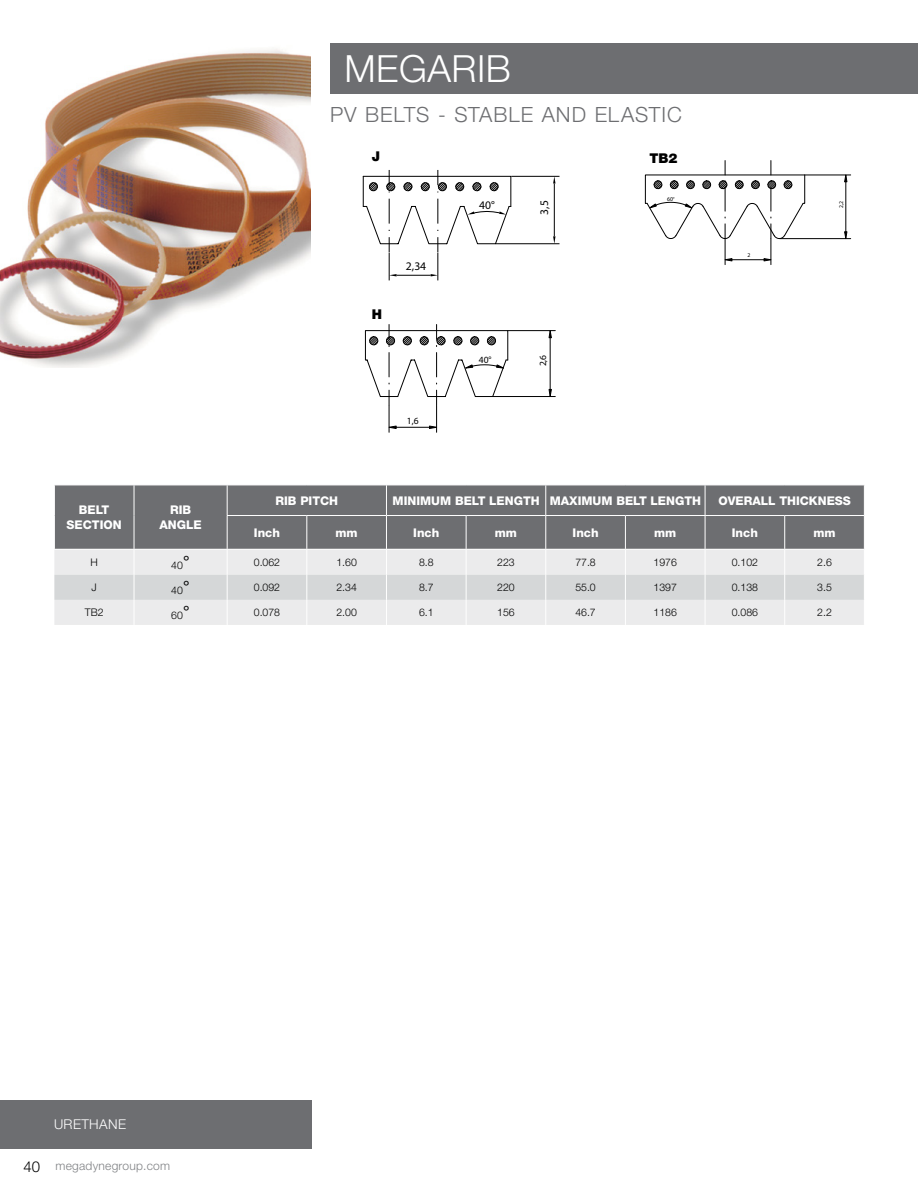
<style>
.page{position:relative;width:918px;height:1188px;background:#fff}
.page>*{position:absolute;margin:0;border:0;box-sizing:border-box;transform-origin:0 0}
.t1{font:300 37.5px "Helvetica Neue LT Std";letter-spacing:.015em;color:#fff}
.t2{font:300 21px "Helvetica Neue LT Std";letter-spacing:.045em;color:#6d6e71}
.t3{font:300 13.5px "Helvetica Neue LT Std";letter-spacing:.03em;color:#fff}
.t4{font:900 13.5px "Helvetica Neue LT Std";color:#000}
.t5{font:800 12px/14.4px "Helvetica Neue LT Std";color:#fff;text-align:center}
.t6{font:300 12px "Helvetica Neue LT Std";letter-spacing:.02em;color:#808285}
.t7{font:11.7px "Myriad Pro";color:#000}
.t8{font:300 10.5px "Helvetica Neue LT Std";color:#000}
.t9{font:9.6px "Myriad Pro";color:#000}
.t10{font:5.7px "Myriad Pro";color:#000}
.s1{font-family:"Arial";font-weight:400;font-size:18px}
.s2{font-size:15px;color:#000}
</style>
<div class="page">
<div style="left:330px;top:44px;width:588px;height:50px;background:#6d6e71"></div>
<hr style="left:554px;top:184px;width:1px;height:52px;background:#000">
<hr style="left:496px;top:243px;width:64px;height:1px;background:#000">
<hr style="left:511px;top:176px;width:49px;height:1px;background:#000">
<svg style="left:553px;top:176px;width:3px;height:8px"></svg>
<svg style="left:553px;top:236px;width:3px;height:8px"></svg>
<svg style="left:363px;top:170px;width:148px;height:110px"></svg>
<hr style="left:363px;top:176px;width:1px;height:30px;background:#000">
<hr style="left:805px;top:175px;width:46px;height:1px;background:#000">
<hr style="left:780px;top:238px;width:71px;height:1px;background:#000">
<hr style="left:846px;top:182px;width:1px;height:50px;background:#000">
<svg style="left:844px;top:174px;width:4px;height:9px"></svg>
<svg style="left:844px;top:231px;width:4px;height:8px"></svg>
<svg style="left:645px;top:161px;width:160px;height:104px"></svg>
<hr style="left:508px;top:330px;width:47px;height:1px;background:#000">
<hr style="left:493px;top:396px;width:62px;height:1px;background:#000">
<hr style="left:550px;top:338px;width:1px;height:51px;background:#000">
<svg style="left:548px;top:330px;width:4px;height:8px"></svg>
<svg style="left:548px;top:389px;width:4px;height:7px"></svg>
<svg style="left:365px;top:324px;width:143px;height:108px"></svg>
<img style="left:0;top:49px;width:310px;height:319px">
<div style="left:55px;top:486px;width:809px;height:63px;background:#6d6e71"></div>
<hr style="left:134px;top:485px;width:1px;height:31px;background:#fff">
<hr style="left:134px;top:516px;width:1px;height:33px;background:#fff">
<hr style="left:227px;top:485px;width:1px;height:30px;background:#fff">
<hr style="left:386px;top:485px;width:1px;height:30px;background:#fff">
<hr style="left:545px;top:485px;width:1px;height:30px;background:#fff">
<hr style="left:705px;top:485px;width:1px;height:30px;background:#fff">
<hr style="left:227px;top:515px;width:80px;height:1px;background:#fff">
<hr style="left:227px;top:516px;width:1px;height:33px;background:#fff">
<hr style="left:307px;top:515px;width:79px;height:1px;background:#fff">
<hr style="left:306px;top:516px;width:1px;height:33px;background:#fff">
<hr style="left:386px;top:515px;width:80px;height:1px;background:#fff">
<hr style="left:386px;top:516px;width:1px;height:33px;background:#fff">
<hr style="left:466px;top:515px;width:80px;height:1px;background:#fff">
<hr style="left:466px;top:516px;width:1px;height:33px;background:#fff">
<hr style="left:546px;top:515px;width:79px;height:1px;background:#fff">
<hr style="left:545px;top:516px;width:1px;height:33px;background:#fff">
<hr style="left:625px;top:515px;width:80px;height:1px;background:#fff">
<hr style="left:625px;top:516px;width:1px;height:33px;background:#fff">
<hr style="left:705px;top:515px;width:80px;height:1px;background:#fff">
<hr style="left:705px;top:516px;width:1px;height:33px;background:#fff">
<hr style="left:785px;top:515px;width:80px;height:1px;background:#fff">
<hr style="left:784px;top:516px;width:1px;height:33px;background:#fff">
<svg style="left:54px;top:550px;width:810px;height:75px"></svg>
<div style="left:0;top:1100px;width:312px;height:48px;background:#6d6e71"></div>
<h1 class="t1" style="left:345px;top:46px;width:168px">MEGARIB</h1>
<h2 class="t2" style="left:330px;top:102px;width:353px">PV BELTS - STABLE AND ELASTIC</h2>
<p class="t5" style="left:67px;top:503px;width:57px">BELT<br>SECTION</p>
<p class="t5" style="left:159px;top:503px;width:44px">RIB<br>ANGLE</p>
<p class="t4" style="left:372px;top:148px;width:10px">J</p>
<p class="t4" style="left:650px;top:150px;width:30px">TB2</p>
<p class="t4" style="left:372px;top:307px;width:12px">H</p>
<p class="t7" style="left:406px;top:259px;width:22px">2,34</p>
<p class="t9" style="left:407px;top:415px;width:13px">1,6</p>
<p class="t7" style="left:479px;top:198px;width:17px">40°</p>
<p class="t7" style="left:537px;top:215px;width:16px;rotate:-90deg">3,5</p>
<p class="t9" style="left:479px;top:354px;width:14px">40°</p>
<p class="t9" style="left:537px;top:366px;width:13px;rotate:-90deg">2,6</p>
<p class="t10" style="left:667px;top:196px;width:9px">60°</p>
<p class="t10" style="left:747px;top:252px;width:4px">2</p>
<p class="t10" style="left:838px;top:208px;width:9px;rotate:-90deg">2,2</p>
<p class="t5" style="left:275px;top:493px;width:64px">RIB PITCH</p>
<p class="t5" style="left:393px;top:493px;width:310px">MINIMUM BELT LENGTH MAXIMUM BELT LENGTH</p>
<p class="t5" style="left:718px;top:493px;width:134px">OVERALL THICKNESS</p>
<p class="t5" style="left:254px;top:525px;width:28px">Inch</p>
<p class="t5" style="left:336px;top:525px;width:24px">mm</p>
<p class="t5" style="left:413px;top:525px;width:28px">Inch</p>
<p class="t5" style="left:495px;top:525px;width:24px">mm</p>
<p class="t5" style="left:573px;top:525px;width:28px">Inch</p>
<p class="t5" style="left:654px;top:525px;width:24px">mm</p>
<p class="t5" style="left:732px;top:525px;width:28px">Inch</p>
<p class="t5" style="left:813px;top:525px;width:24px">mm</p>
<p class="t8" style="left:91px;top:556px;width:9px">H</p>
<p class="t8" style="left:171px;top:559px;width:20px">40<span class="s1">°</span></p>
<p class="t8" style="left:254px;top:556px;width:28px">0.062</p>
<p class="t8" style="left:336px;top:556px;width:22px">1.60</p>
<p class="t8" style="left:419px;top:556px;width:16px">8.8</p>
<p class="t8" style="left:497px;top:556px;width:19px">223</p>
<p class="t8" style="left:575px;top:556px;width:22px">77.8</p>
<p class="t8" style="left:654px;top:556px;width:25px">1976</p>
<p class="t8" style="left:732px;top:556px;width:28px">0.102</p>
<p class="t8" style="left:817px;top:556px;width:16px">2.6</p>
<p class="t8" style="left:92px;top:581px;width:7px">J</p>
<p class="t8" style="left:171px;top:584px;width:20px">40<span class="s1">°</span></p>
<p class="t8" style="left:254px;top:581px;width:28px">0.092</p>
<p class="t8" style="left:336px;top:581px;width:22px">2.34</p>
<p class="t8" style="left:419px;top:581px;width:16px">8.7</p>
<p class="t8" style="left:497px;top:581px;width:19px">220</p>
<p class="t8" style="left:575px;top:581px;width:22px">55.0</p>
<p class="t8" style="left:654px;top:581px;width:25px">1397</p>
<p class="t8" style="left:732px;top:581px;width:28px">0.138</p>
<p class="t8" style="left:817px;top:581px;width:16px">3.5</p>
<p class="t8" style="left:85px;top:606px;width:20px">TB2</p>
<p class="t8" style="left:171px;top:609px;width:20px">60<span class="s1">°</span></p>
<p class="t8" style="left:254px;top:606px;width:28px">0.078</p>
<p class="t8" style="left:336px;top:606px;width:22px">2.00</p>
<p class="t8" style="left:419px;top:606px;width:16px">6.1</p>
<p class="t8" style="left:497px;top:606px;width:19px">156</p>
<p class="t8" style="left:575px;top:606px;width:22px">46.7</p>
<p class="t8" style="left:654px;top:606px;width:25px">1186</p>
<p class="t8" style="left:732px;top:606px;width:28px">0.086</p>
<p class="t8" style="left:817px;top:606px;width:16px">2.2</p>
<p class="t3" style="left:54px;top:1116px;width:74px">URETHANE</p>
<p class="t6" style="left:23px;top:1159px;width:148px"><span class="s2">40</span> megadynegroup.com</p>
</div>
